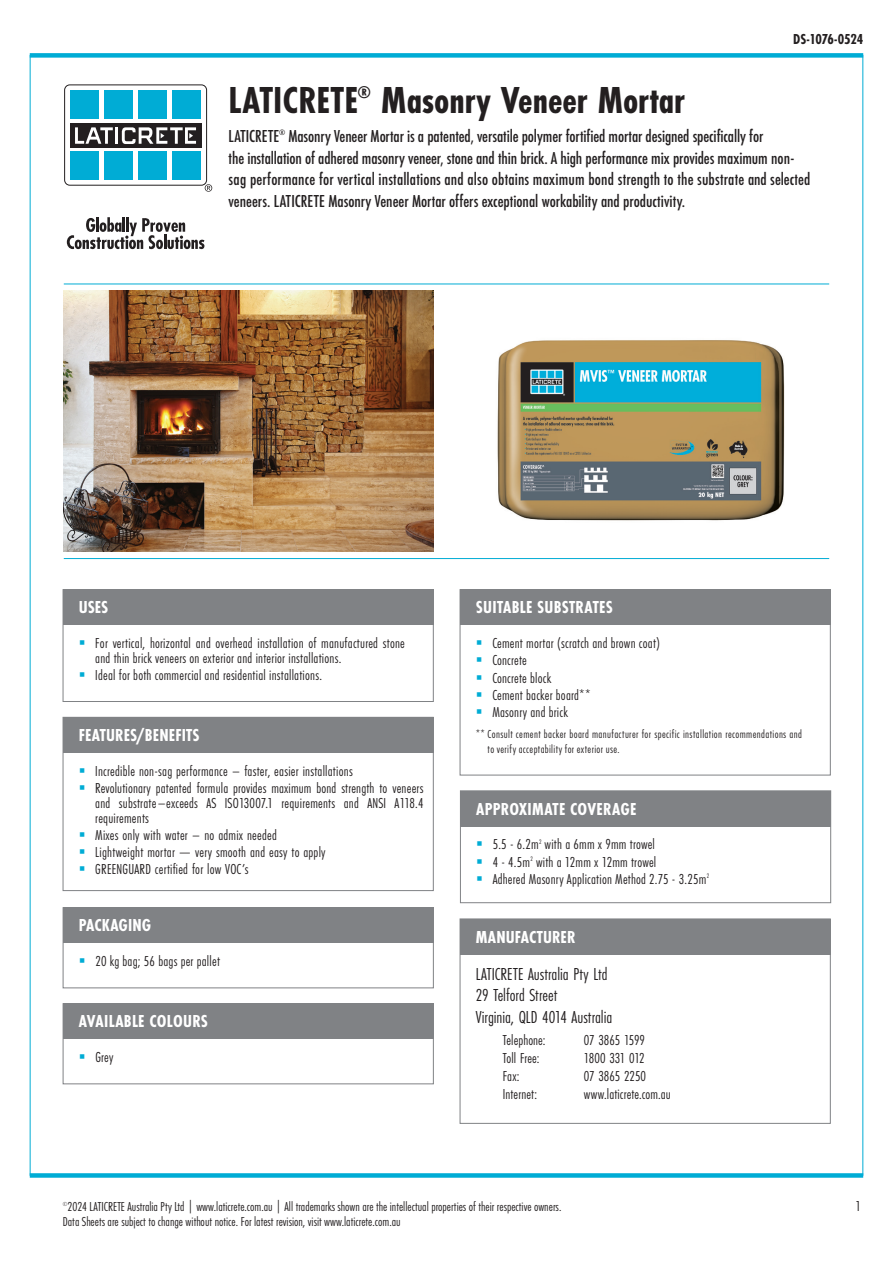
<style>
.page{position:relative;width:893px;height:1263px;background:#fff}
.page>*{position:absolute;margin:0;border:0;box-sizing:border-box;transform-origin:0 0}
.Product_Name{font:700 39px "Futura PT Cond";color:#231f20}
.t1{font:500 18px/21.6px "Futura PT Cond";color:#231f20}
.t2{font:700 18px "Futura PT Cond";letter-spacing:.01em;color:#fff}
.t3{font:18px/21.6px "Futura PT Cond";color:#231f20}
.Product_Name-2{font:700 17.55px "Futura PT Cond";color:#231f20}
.Phone{font:15px/15px "Futura PT Cond";letter-spacing:.015em;color:#231f20}
.t4{font:700 15px "Futura PT Cond";letter-spacing:-.01em;color:#231f20}
.Phone-2{font:15px "Futura PT Cond";letter-spacing:-.01em;color:#231f20}
.Phone-3{font:15px "Futura PT Cond";letter-spacing:-.025em;color:#231f20}
.t5{font:13.5px/14.2px "Futura PT Cond";color:#231f20}
.t6{font:12px/15px "Futura PT Cond";letter-spacing:.03em;color:#231f20}
.t7{font:6.75px "Futura PT Cond";color:#231f20}
.s1{color:#00acd5}
</style>
<div class="page">
<div style="left:30px;top:53px;width:833px;height:5px;background:#00acd5"></div>
<div style="left:30px;top:1173px;width:833px;height:5px;background:#00acd5"></div>
<div style="left:460px;top:589px;width:371px;height:186px;border:1px solid #808285"></div>
<div style="left:63px;top:589px;width:371px;height:113px;border:1px solid #808285"></div>
<div style="left:460px;top:790px;width:371px;height:113px;border:1px solid #808285"></div>
<div style="left:63px;top:907px;width:371px;height:81px;border:1px solid #808285"></div>
<div style="left:63px;top:1003px;width:371px;height:81px;border:1px solid #808285"></div>
<div style="left:460px;top:590px;width:370px;height:35px;background:#808285"></div>
<div style="left:63px;top:590px;width:370px;height:35px;background:#808285"></div>
<div style="left:460px;top:791px;width:371px;height:35px;background:#808285"></div>
<div style="left:63px;top:908px;width:370px;height:35px;background:#808285"></div>
<div style="left:63px;top:1004px;width:370px;height:35px;background:#808285"></div>
<div style="left:64px;top:85px;width:143px;height:100px;border:1px solid #231f20;border-radius:5px"></div>
<div style="left:70px;top:151px;width:28px;height:29px;background:#00acd5"></div>
<div style="left:104px;top:151px;width:29px;height:29px;background:#00acd5"></div>
<div style="left:138px;top:151px;width:29px;height:29px;background:#00acd5"></div>
<div style="left:172px;top:151px;width:29px;height:29px;background:#00acd5"></div>
<div style="left:70px;top:123px;width:131px;height:24px;background:#231f20"></div>
<hr style="left:115px;top:127px;width:3px;height:17px;background:#fff">
<svg style="left:75px;top:127px;width:38px;height:17px"></svg>
<svg style="left:122px;top:127px;width:74px;height:17px"></svg>
<div style="left:70px;top:90px;width:28px;height:29px;background:#00acd5"></div>
<div style="left:104px;top:90px;width:29px;height:29px;background:#00acd5"></div>
<div style="left:138px;top:90px;width:29px;height:29px;background:#00acd5"></div>
<div style="left:172px;top:90px;width:29px;height:29px;background:#00acd5"></div>
<svg style="left:205px;top:184px;width:7px;height:8px"></svg>
<svg style="left:67px;top:217px;width:137px;height:32px"></svg>
<div style="left:63px;top:717px;width:371px;height:174px;border:1px solid #808285"></div>
<div style="left:63px;top:717px;width:370px;height:36px;background:#808285"></div>
<div style="left:460px;top:918px;width:371px;height:206px;border:1px solid #808285"></div>
<div style="left:460px;top:919px;width:370px;height:35px;background:#808285"></div>
<img style="left:63px;top:291px;width:370px;height:261px">
<hr style="left:64px;top:284px;width:765px;height:1px;background:#00acd5">
<hr style="left:64px;top:558px;width:765px;height:1px;background:#00acd5">
<img style="left:497px;top:340px;width:288px;height:181px">
<p class="t4" style="left:793px;top:30px;width:72px">DS-1076-0524</p>
<p class="Product_Name" style="left:229px;top:78px;width:131px">LATICRETE</p>
<p class="Product_Name-2" style="left:358px;top:82px;width:15px">®</p>
<p class="Product_Name" style="left:381px;top:78px;width:305px">Masonry Veneer Mortar</p>
<p class="t1" style="left:229px;top:125px;width:583px">LATICRETE<sup>®</sup> Masonry Veneer Mortar is a patented, versatile polymer fortified mortar designed specifically for<br>the installation of adhered masonry veneer, stone and thin brick. A high performance mix provides maximum non&shy;sag performance for vertical installations and also obtains maximum bond strength to the substrate and selected veneers. LATICRETE Masonry Veneer Mortar offers exceptional workability and productivity.</p>
<p class="t2" style="left:79px;top:597px;width:31px">USES</p>
<p class="t2" style="left:476px;top:597px;width:138px">SUITABLE SUBSTRATES</p>
<p class="Phone" style="left:95px;top:636px;width:311px;text-indent:-16px"><span class="s1">▪</span> For vertical, horizontal and overhead installation of manufactured stone and thin brick veneers on exterior and interior installations.</p>
<p class="Phone" style="left:79px;top:668px;width:245px"><span class="s1">▪</span> Ideal for both commercial and residential installations.</p>
<p class="t2" style="left:79px;top:725px;width:122px">FEATURES/BENEFITS</p>
<p class="Phone" style="left:79px;top:763px;width:275px"><span class="s1">▪</span> Incredible non-sag performance – faster, easier installations</p>
<p class="Phone" style="left:95px;top:781px;width:330px;text-align:justify;text-indent:-16px"><span class="s1">▪</span> Revolutionary patented formula provides maximum bond strength to veneers and substrate–exceeds AS ISO13007.1 requirements and ANSI A118.4 requirements</p>
<p class="Phone" style="left:79px;top:828px;width:200px"><span class="s1">▪</span> Mixes only with water – no admix needed</p>
<p class="Phone" style="left:79px;top:845px;width:248px"><span class="s1">▪</span> Lightweight mortar — very smooth and easy to apply</p>
<p class="Phone" style="left:79px;top:862px;width:171px"><span class="s1">▪</span> GREENGUARD certified for low VOC’s</p>
<p class="t2" style="left:79px;top:915px;width:74px">PACKAGING</p>
<p class="Phone" style="left:79px;top:954px;width:143px"><span class="s1">▪</span> 20 kg bag; 56 bags per pallet</p>
<p class="t2" style="left:79px;top:1011px;width:130px">AVAILABLE COLOURS</p>
<p class="Phone" style="left:79px;top:1050px;width:36px"><span class="s1">▪</span> Grey</p>
<p class="Phone" style="left:476px;top:636px;width:186px"><span class="s1">▪</span> Cement mortar (scratch and brown coat)</p>
<p class="Phone" style="left:476px;top:653px;width:53px"><span class="s1">▪</span> Concrete</p>
<p class="Phone" style="left:476px;top:670px;width:77px"><span class="s1">▪</span> Concrete block</p>
<p class="Phone" style="left:476px;top:687px;width:116px"><span class="s1">▪</span> Cement backer board**</p>
<p class="Phone" style="left:476px;top:704px;width:94px"><span class="s1">▪</span> Masonry and brick</p>
<p class="t6" style="left:488px;top:727px;width:316px;text-indent:-12px">** Consult cement backer board manufacturer for specific installation recommendations and to verify acceptability for exterior use.</p>
<p class="t2" style="left:476px;top:798px;width:162px">APPROXIMATE COVERAGE</p>
<p class="Phone" style="left:476px;top:837px;width:180px"><span class="s1">▪</span> 5.5 - 6.2m with a 6mm x 9mm trowel</p>
<p class="t7" style="left:539px;top:838px;width:4px">2</p>
<p class="Phone" style="left:476px;top:854px;width:182px"><span class="s1">▪</span> 4 - 4.5m with a 12mm x 12mm trowel</p>
<p class="t7" style="left:530px;top:855px;width:4px">2</p>
<p class="Phone" style="left:476px;top:871px;width:232px"><span class="s1">▪</span> Adhered Masonry Application Method 2.75 - 3.25m</p>
<p class="t7" style="left:707px;top:872px;width:4px">2</p>
<p class="t2" style="left:476px;top:926px;width:101px">MANUFACTURER</p>
<p class="t3" style="left:476px;top:963px;width:138px">LATICRETE Australia Pty Ltd<br>29 Telford Street<br>Virginia, QLD 4014 Australia</p>
<p class="Phone" style="left:503px;top:1033px;width:44px">Telephone:</p>
<p class="Phone-2" style="left:584px;top:1031px;width:63px">07 3865 1599</p>
<p class="Phone" style="left:503px;top:1051px;width:38px">Toll Free:</p>
<p class="Phone-3" style="left:584px;top:1049px;width:62px">1800 331 012</p>
<p class="Phone" style="left:503px;top:1069px;width:18px">Fax:</p>
<p class="Phone" style="left:584px;top:1069px;width:64px">07 3865 2250</p>
<p class="Phone" style="left:503px;top:1087px;width:36px">Internet:</p>
<p class="Phone" style="left:584px;top:1087px;width:88px">www.laticrete.com.au</p>
<p class="t5" style="left:63px;top:1200px;width:500px"><sup>©</sup>2024 LATICRETE Australia Pty Ltd | www.laticrete.com.au | All trademarks shown are the intellectual properties of their respective owners.<br>Data Sheets are subject to change without notice. For latest revision, visit www.laticrete.com.au</p>
<p class="Phone" style="left:856px;top:1199px;width:7px">1</p>
</div>
